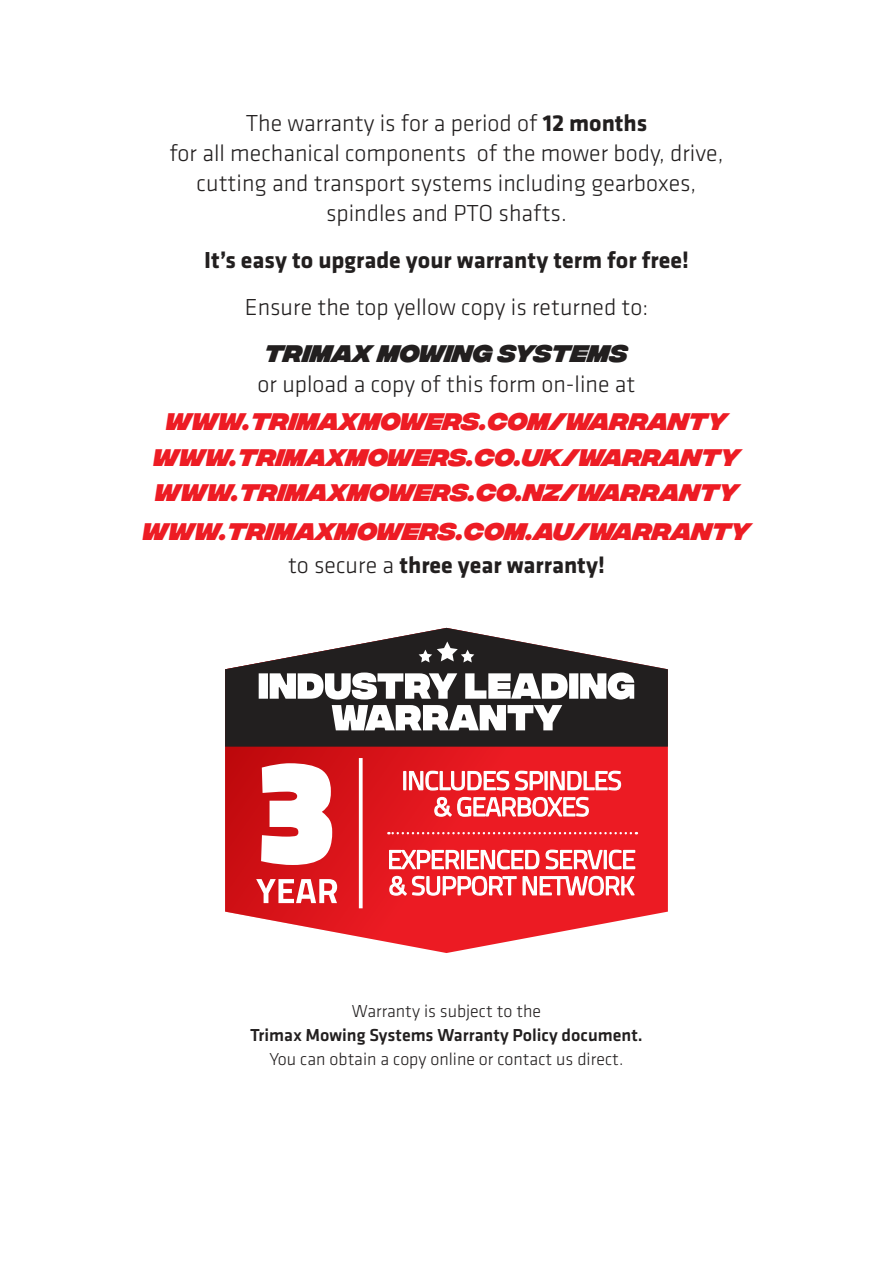
<style>
.page{position:relative;width:893px;height:1263px;background:#fff}
.page>*{position:absolute;margin:0;border:0;box-sizing:border-box;transform-origin:0 0}
.t1{font:300 24px/30px "Klavika";color:#221f1f;text-align:center}
.t2{font:italic 800 24px/35.5px "Integral CF";color:#ed1c24;text-align:center}
.t3{font:700 24px "Klavika";color:#221f1f}
.t4{font:italic 800 24px "Integral CF";color:#221f1f}
.t5{font:300 18px "Klavika";color:#221f1f}
.t6{font:500 18px "Klavika";color:#221f1f}
.s1{font-weight:700}
.s2{font-weight:300}
</style>
<div class="page">
<svg style="left:225px;top:747px;width:443px;height:206px;fill:#ec1b23"></svg>
<svg style="left:225px;top:628px;width:443px;height:119px;fill:#221f1f"></svg>
<svg style="left:419px;top:641px;width:55px;height:21px"></svg>
<svg style="left:359px;top:758px;width:4px;height:150px"></svg>
<svg style="left:388px;top:849px;width:248px;height:48px"></svg>
<svg style="left:402px;top:770px;width:220px;height:48px"></svg>
<svg style="left:388px;top:832px;width:249px;height:2px"></svg>
<svg style="left:256px;top:879px;width:81px;height:24px"></svg>
<svg style="left:261px;top:763px;width:71px;height:102px"></svg>
<svg style="left:259px;top:672px;width:375px;height:58px"></svg>
<p class="t1" style="left:169px;top:110px;width:556px">The warranty is for a period of <span class="s1">12 months<br></span>for all mechanical components of the mower body, drive, cutting and transport systems including gearboxes, spindles and PTO shafts.</p>
<p class="t3" style="left:204px;top:251px;width:486px">It’s easy to upgrade your warranty term for free!</p>
<p class="t1" style="left:245px;top:294px;width:405px">Ensure the top yellow copy is returned to:</p>
<p class="t4" style="left:265px;top:344px;width:365px">TRIMAX MOWING SYSTEMS</p>
<p class="t1" style="left:258px;top:371px;width:379px">or upload a copy of this form on-line at</p>
<p class="t2" style="left:153px;top:405px;width:589px">WWW.TRIMAXMOWERS.COM/WARRANTY<br>WWW.TRIMAXMOWERS.CO.UK/WARRANTY<br>WWW.TRIMAXMOWERS.CO.NZ/WARRANTY</p>
<p class="t2" style="left:142px;top:514px;width:610px">WWW.TRIMAXMOWERS.COM.AU/WARRANTY</p>
<p class="t3" style="left:288px;top:556px;width:318px"><span class="s2">to secure a</span> three year warranty!</p>
<p class="t5" style="left:352px;top:1004px;width:191px">Warranty is subject to the</p>
<p class="t6" style="left:250px;top:1028px;width:394px">Trimax Mowing Systems Warranty Policy document.</p>
<p class="t5" style="left:269px;top:1052px;width:355px">You can obtain a copy online or contact us direct.</p>
</div>
